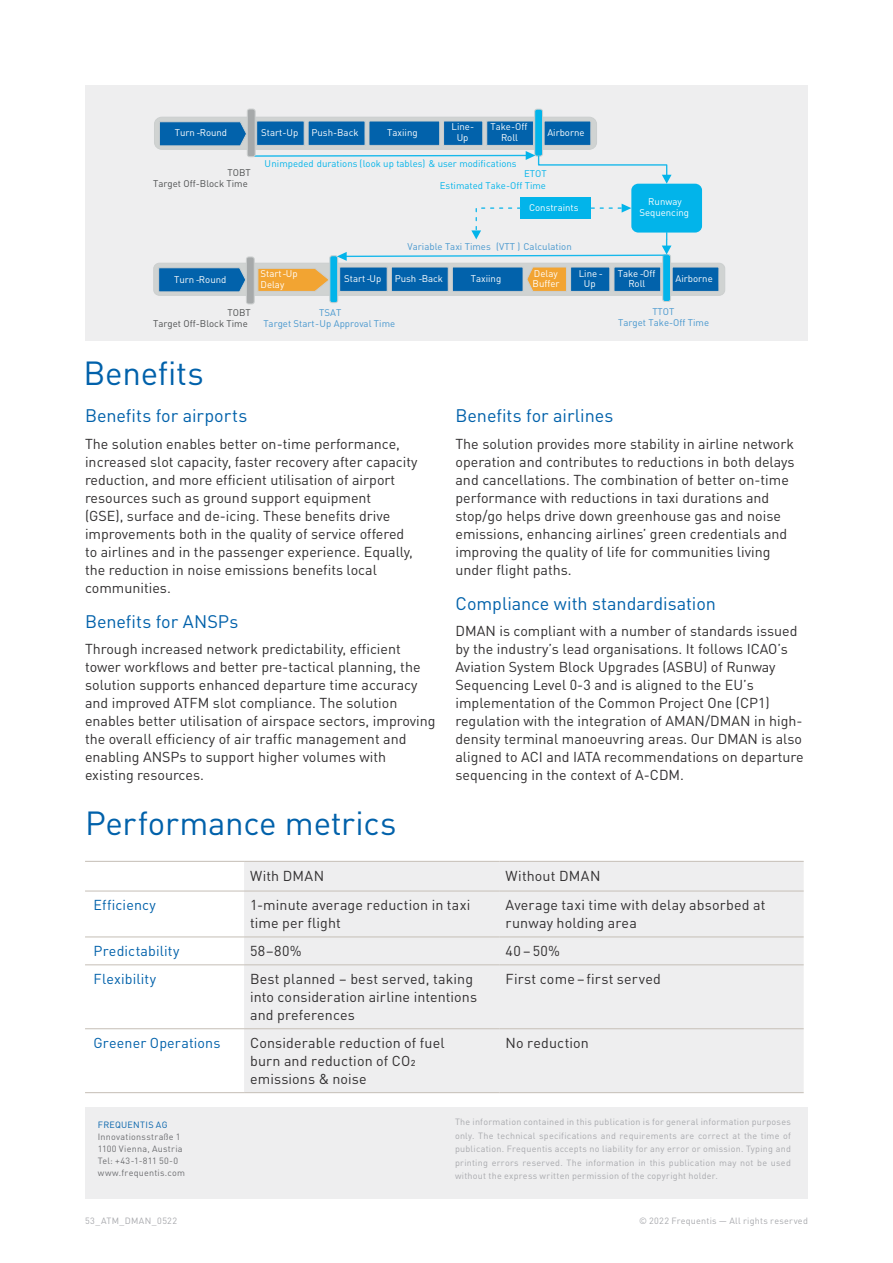
<style>
.page{position:relative;width:893px;height:1263px;background:#fff}
.page>*{position:absolute;margin:0;border:0;box-sizing:border-box;transform-origin:0 0}
.t1{font:33px "DINOT";letter-spacing:-.005em;color:#0161aa}
.t2{font:18px "DINOT";letter-spacing:-.005em;color:#0161aa}
.t3{font:14.25px/18px "DINOT";color:#312f30}
.t4{font:14.25px "DINOT";letter-spacing:.01em;color:#0161aa}
.t5{font:14.25px "DINOT";letter-spacing:.02em;color:#312f30}
.t6{font:9.6px/10.8px "DINOT";color:#fff;text-align:center}
.t7{font:9.6px/11.1px "DINOT";color:#4797ce;text-align:center}
.t8{font:9.6px/12.3px "DINOT";color:#02b4ea;text-align:right}
.t9{font:9.6px/11.1px "DINOT";color:#4e5051}
.t10{font:9px/13.5px "DINOT";letter-spacing:.03em;color:#a8a9ad;text-align:justify}
.t11{font:9px/12px "DINOT";letter-spacing:.025em;color:#6c6d70}
.t12{font:9px "DINOT";letter-spacing:.03em;color:#0161aa}
</style>
<div class="page">
<div style="left:85px;top:1108px;width:723px;height:91px;background:#eeeeef"></div>
<div style="left:85px;top:85px;width:723px;height:255px;background:#eeeeef"></div>
<svg style="left:85px;top:891px;width:159px;height:139px"></svg>
<div style="left:244px;top:862px;width:560px;height:230px;background:#eeeeef"></div>
<hr style="left:85px;top:861px;width:159px;height:1px;background:#c8c2ba">
<hr style="left:244px;top:861px;width:256px;height:1px;background:#c8c2ba">
<hr style="left:500px;top:861px;width:304px;height:1px;background:#c8c2ba">
<hr style="left:85px;top:890px;width:159px;height:1px;background:#c8c2ba">
<hr style="left:244px;top:890px;width:256px;height:1px;background:#c8c2ba">
<hr style="left:500px;top:890px;width:304px;height:1px;background:#c8c2ba">
<hr style="left:85px;top:936px;width:159px;height:1px;background:#c8c2ba">
<hr style="left:85px;top:964px;width:159px;height:1px;background:#c8c2ba">
<hr style="left:85px;top:1028px;width:159px;height:1px;background:#c8c2ba">
<hr style="left:85px;top:1092px;width:159px;height:1px;background:#c8c2ba">
<hr style="left:244px;top:936px;width:256px;height:1px;background:#c8c2ba">
<hr style="left:500px;top:936px;width:304px;height:1px;background:#c8c2ba">
<hr style="left:244px;top:964px;width:256px;height:1px;background:#c8c2ba">
<hr style="left:500px;top:964px;width:304px;height:1px;background:#c8c2ba">
<hr style="left:244px;top:1028px;width:256px;height:1px;background:#c8c2ba">
<hr style="left:500px;top:1028px;width:304px;height:1px;background:#c8c2ba">
<hr style="left:244px;top:1092px;width:256px;height:1px;background:#c8c2ba">
<hr style="left:500px;top:1092px;width:304px;height:1px;background:#c8c2ba">
<div style="left:631px;top:184px;width:71px;height:49px;background:#02b4ea;border-radius:7px"></div>
<div style="left:154px;top:117px;width:442px;height:32px;background:#d0d3d2;border-radius:7px"></div>
<div style="left:154px;top:117px;width:443px;height:32px;border:1px solid #cccfcf;border-radius:7px"></div>
<svg style="left:159px;top:122px;width:88px;height:24px;background:#146cae"></svg>
<div style="left:521px;top:197px;width:70px;height:22px;background:#02b4ea"></div>
<div style="left:535px;top:109px;width:8px;height:47px;background:#02b4ea;border-radius:2px"></div>
<div style="left:535px;top:109px;width:8px;height:47px;border:1px solid #cccfcf;border-radius:2px"></div>
<div style="left:247px;top:109px;width:8px;height:48px;background:#a6a9aa;border-radius:2px"></div>
<div style="left:247px;top:109px;width:8px;height:48px;border:1px solid #cccfcf;border-radius:2px"></div>
<div style="left:154px;top:263px;width:571px;height:32px;background:#d0d3d2;border-radius:6px"></div>
<div style="left:154px;top:263px;width:571px;height:32px;border:1px solid #cccfcf;border-radius:6px"></div>
<div style="left:452px;top:267px;width:71px;height:24px;background:#0262ab"></div>
<svg style="left:339px;top:267px;width:109px;height:25px;background:#1a6faf"></svg>
<svg style="left:158px;top:268px;width:88px;height:24px;background:#146cae"></svg>
<svg style="left:672px;top:267px;width:47px;height:24px"></svg>
<div style="left:246px;top:257px;width:8px;height:47px;background:#a6a9aa;border-radius:2px"></div>
<div style="left:246px;top:257px;width:8px;height:47px;border:1px solid #cccfcf;border-radius:2px"></div>
<svg style="left:258px;top:268px;width:70px;height:23px;background:#eda947"></svg>
<div style="left:330px;top:256px;width:8px;height:47px;background:#02b4ea;border-radius:2px"></div>
<div style="left:330px;top:256px;width:8px;height:47px;border:1px solid #cccfcf;border-radius:2px"></div>
<div style="left:663px;top:254px;width:8px;height:47px;background:#02b4ea;border-radius:2px"></div>
<div style="left:663px;top:254px;width:8px;height:48px;border:1px solid #cccfcf;border-radius:2px"></div>
<svg style="left:253px;top:121px;width:419px;height:63px"></svg>
<svg style="left:527px;top:267px;width:134px;height:25px;background:#5f8492"></svg>
<svg style="left:337px;top:204px;width:334px;height:57px"></svg>
<p class="t6" style="left:175px;top:127px;width:54px">Turn -Round</p>
<p class="t9" style="left:153px;top:166px;width:99px;text-indent:74px">TOBT<br>Target Off-Block Time</p>
<p class="t6" style="left:261px;top:126px;width:39px">Start-Up</p>
<p class="t6" style="left:311px;top:126px;width:49px">Push-Back</p>
<p class="t6" style="left:387px;top:126px;width:32px">Taxiing</p>
<p class="t6" style="left:490px;top:121px;width:38px">Take-Off<br>Roll</p>
<p class="t6" style="left:452px;top:121px;width:24px">Line-<br>Up</p>
<p class="t6" style="left:547px;top:126px;width:39px">Airborne</p>
<p class="t8" style="left:265px;top:157px;width:254px">Unimpeded durations (look up tables) &amp; user modifications</p>
<p class="t8" style="left:440px;top:167px;width:108px">ETOT<br>Estimated Take-Off Time</p>
<p class="t6" style="left:529px;top:201px;width:51px">Constraints</p>
<p class="t7" style="left:408px;top:241px;width:166px">Variable Taxi Times (VTT ) Calculation</p>
<p class="t6" style="left:639px;top:196px;width:51px">Runway<br>Sequencing</p>
<p class="t6" style="left:344px;top:272px;width:39px">Start-Up</p>
<p class="t6" style="left:395px;top:272px;width:50px">Push -Back</p>
<p class="t6" style="left:471px;top:272px;width:32px">Taxiing</p>
<p class="t6" style="left:618px;top:267px;width:39px">Take -Off<br>Roll</p>
<p class="t6" style="left:579px;top:267px;width:26px">Line -<br>Up</p>
<p class="t6" style="left:261px;top:268px;width:39px;text-align:left">Start-Up<br>Delay</p>
<p class="t6" style="left:533px;top:267px;width:29px;text-align:left">Delay<br>Buffer</p>
<p class="t6" style="left:174px;top:273px;width:54px">Turn -Round</p>
<p class="t6" style="left:675px;top:273px;width:39px">Airborne</p>
<p class="t9" style="left:153px;top:306px;width:99px;text-indent:74px">TOBT<br>Target Off-Block Time</p>
<p class="t7" style="left:618px;top:306px;width:92px">TTOT<br>Target Take-Off Time</p>
<p class="t7" style="left:263px;top:306px;width:133px">TSAT<br>Target Start-Up Approval Time</p>
<h1 class="t1" style="left:83px;top:348px;width:122px">Benefits</h1>
<p class="t2" style="left:85px;top:402px;width:164px">Benefits for airports</p>
<p class="t3" style="left:85px;top:433px;width:334px">The solution enables better on-time performance, increased slot capacity, faster recovery after capacity reduction, and more efficient utilisation of airport resources such as ground support equipment<br>(GSE), surface and de-icing. These benefits drive improvements both in the quality of service offered to airlines and in the passenger experience. Equally, the reduction in noise emissions benefits local communities.</p>
<p class="t2" style="left:85px;top:607px;width:155px">Benefits for ANSPs</p>
<p class="t3" style="left:85px;top:639px;width:352px">Through increased network predictability, efficient tower workflows and better pre-tactical planning, the solution supports enhanced departure time accuracy and improved ATFM slot compliance. The solution enables better utilisation of airspace sectors, improving the overall efficiency of air traffic management and enabling ANSPs to support higher volumes with existing resources.</p>
<p class="t2" style="left:455px;top:402px;width:159px">Benefits for airlines</p>
<p class="t3" style="left:455px;top:433px;width:341px">The solution provides more stability in airline network operation and contributes to reductions in both delays and cancellations. The combination of better on-time performance with reductions in taxi durations and stop/go helps drive down greenhouse gas and noise emissions, enhancing airlines’ green credentials and improving the quality of life for communities living under flight paths.</p>
<p class="t2" style="left:455px;top:589px;width:262px">Compliance with standardisation</p>
<p class="t3" style="left:455px;top:621px;width:350px">DMAN is compliant with a number of standards issued by the industry’s lead organisations. It follows ICAO’s Aviation System Block Upgrades (ASBU) of Runway Sequencing Level 0-3 and is aligned to the EU’s implementation of the Common Project One (CP1) regulation with the integration of AMAN/DMAN in high&shy;density terminal manoeuvring areas. Our DMAN is also aligned to ACI and IATA recommendations on departure sequencing in the context of A-CDM.</p>
<h1 class="t1" style="left:85px;top:798px;width:313px">Performance metrics</h1>
<p class="t5" style="left:250px;top:865px;width:76px">With DMAN</p>
<p class="t3" style="left:506px;top:866px;width:96px">Without DMAN</p>
<p class="t4" style="left:94px;top:894px;width:64px">Efficiency</p>
<p class="t3" style="left:250px;top:895px;width:222px">1-minute average reduction in taxi time per flight</p>
<p class="t3" style="left:506px;top:895px;width:261px">Average taxi time with delay absorbed at runway holding area</p>
<p class="t4" style="left:94px;top:940px;width:88px">Predictability</p>
<p class="t3" style="left:250px;top:941px;width:53px">58–80%</p>
<p class="t3" style="left:506px;top:941px;width:56px">40–50%</p>
<p class="t4" style="left:94px;top:968px;width:64px">Flexibility</p>
<p class="t3" style="left:250px;top:969px;width:229px">Best planned – best served, taking into consideration airline intentions and preferences</p>
<p class="t3" style="left:506px;top:969px;width:157px">First come–first served</p>
<p class="t4" style="left:94px;top:1032px;width:128px">Greener Operations</p>
<p class="t3" style="left:250px;top:1033px;width:196px">Considerable reduction of fuel burn and reduction of CO2 emissions &amp; noise</p>
<p class="t3" style="left:506px;top:1033px;width:85px">No reduction</p>
<p class="t12" style="left:98px;top:1118px;width:71px">FREQUENTIS AG</p>
<p class="t11" style="left:98px;top:1130px;width:89px">Innovationsstraße 1<br>1100 Vienna, Austria<br>Tel: +43-1-811 50-0 www.frequentis.com</p>
<p class="t10" style="left:455px;top:1115px;width:337px">The information contained in this publication is for general information purposes only. The technical specifications and requirements are correct at the time of publication. Frequentis accepts no liability for any error or omission. Typing and printing errors reserved. The information in this publication may not be used without the express written permission of the copyright holder.</p>
<p class="t10" style="left:85px;top:1213px;width:94px">53_ATM_DMAN_0522</p>
<p class="t10" style="left:639px;top:1213px;width:170px">© 2022 Frequentis — All rights reserved</p>
</div>
